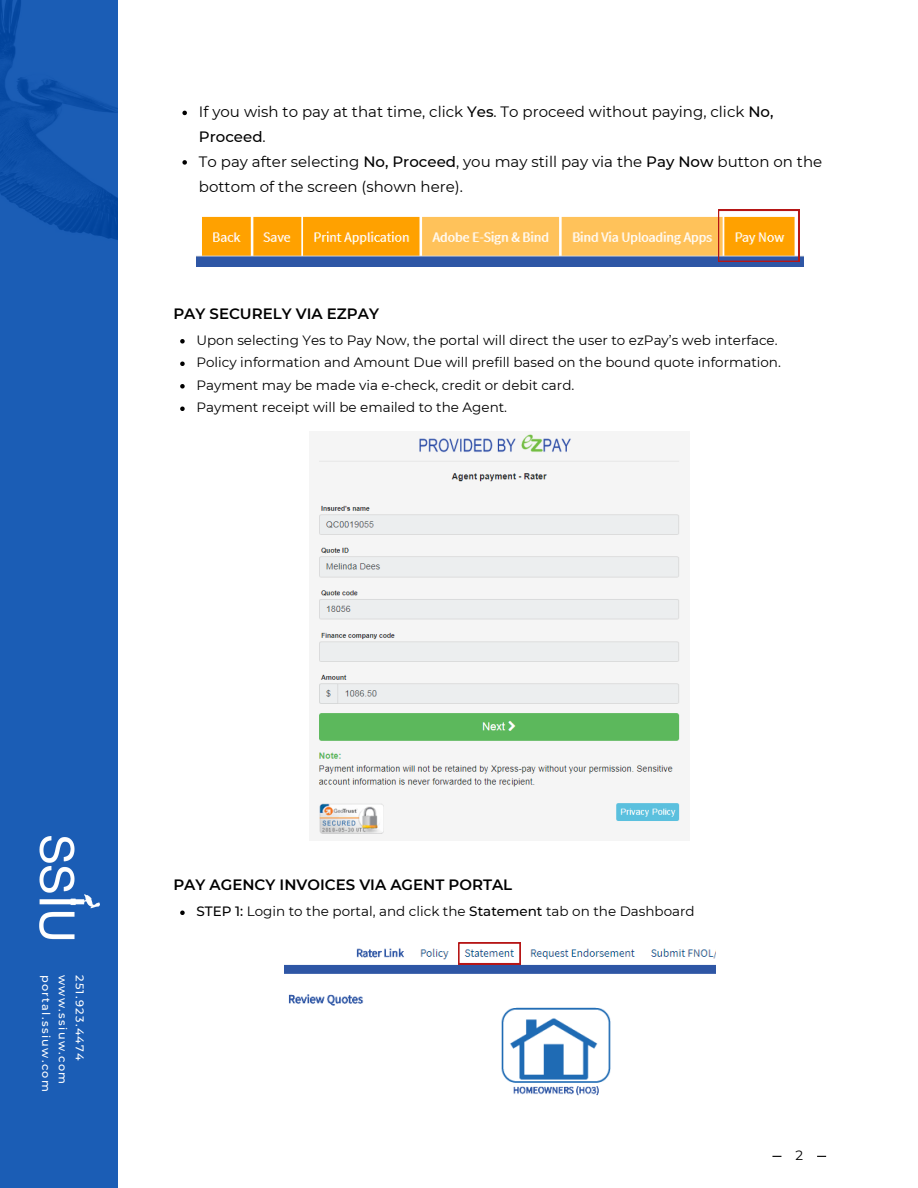
<style>
.page{position:relative;width:918px;height:1188px;background:#fff}
.page>*{position:absolute;margin:0;border:0;box-sizing:border-box;transform-origin:0 0}
.t1{font:15px/24.8px "Montserrat";color:#000}
.t2{font:600 15px "Montserrat";color:#000}
.t3{font:13.5px/22.5px "Montserrat";color:#000}
.t4{font:500 11.25px/16.8px "Montserrat";letter-spacing:.12em;color:#fff}
.s1{font-weight:500}
</style>
<div class="page">
<svg style="left:0;top:0;width:117px;height:1188px;background:#195bb3"></svg>
<img style="left:25px;top:837px;width:74px;height:106px">
<svg style="left:182px;top:111px;width:5px;height:4px"></svg>
<svg style="left:182px;top:160px;width:5px;height:5px"></svg>
<svg style="left:180px;top:339px;width:5px;height:5px"></svg>
<svg style="left:180px;top:362px;width:5px;height:4px"></svg>
<svg style="left:180px;top:384px;width:5px;height:5px"></svg>
<svg style="left:180px;top:407px;width:5px;height:4px"></svg>
<svg style="left:180px;top:911px;width:5px;height:4px"></svg>
<img style="left:318px;top:434px;width:362px;height:400px">
<img style="left:284px;top:942px;width:431px;height:154px">
<svg style="left:458px;top:943px;width:62px;height:21px"></svg>
<img style="left:197px;top:210px;width:606px;height:56px">
<svg style="left:718px;top:210px;width:81px;height:52px;background:#e8a546"></svg>
<p class="t1" style="left:199px;top:100px;width:625px">If you wish to pay at that time, click <span class="s1">Yes</span>. To proceed without paying, click <span class="s1">No, Proceed</span>.<br>To pay after selecting <span class="s1">No, Proceed</span>, you may still pay via the <span class="s1">Pay Now</span> button on the bottom of the screen (shown here).</p>
<p class="t2" style="left:173px;top:304px;width:207px">PAY SECURELY VIA EZPAY</p>
<p class="t3" style="left:196px;top:329px;width:586px">Upon selecting Yes to Pay Now, the portal will direct the user to ezPay’s web interface.<br>Policy information and Amount Due will prefill based on the bound quote information.<br>Payment may be made via e-check, credit or debit card.<br>Payment receipt will be emailed to the Agent.</p>
<p class="t4" style="left:88px;top:975px;width:118px;rotate:90deg">251.923.4474 www.ssiuw.com portal.ssiuw.com</p>
<p class="t2" style="left:173px;top:876px;width:340px">PAY AGENCY INVOICES VIA AGENT PORTAL</p>
<p class="t3" style="left:196px;top:900px;width:500px"><span class="s1">STEP 1:</span> Login to the portal, and click the <span class="s1">Statement</span> tab on the Dashboard</p>
<p class="t3" style="left:795px;top:1144px;width:9px">2</p>
</div>
